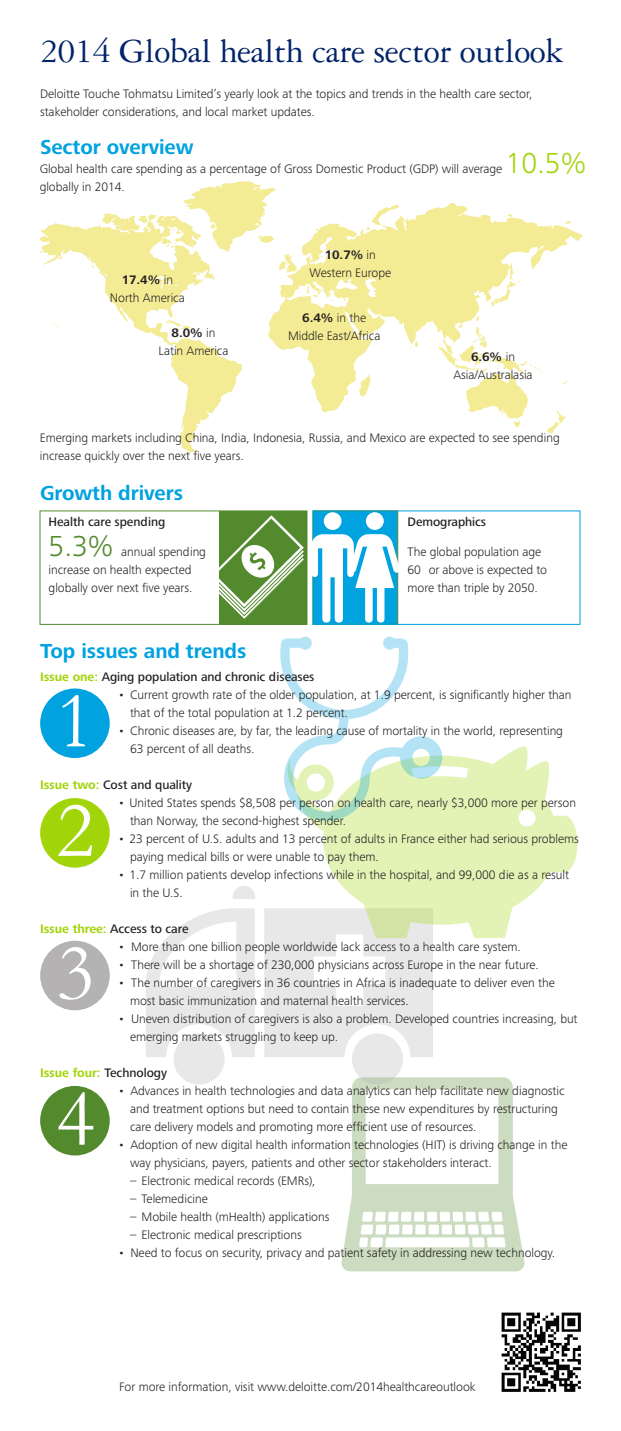
<style>
.page{position:relative;width:621px;height:1431px;background:#fff}
.page>*{position:absolute;margin:0;border:0;box-sizing:border-box;transform-origin:0 0}
.t1{font:81px/109.6px "Garamond";color:#fff}
.t2{font:36px "Garamond 3 LT Std";letter-spacing:-.01em;color:#002369}
.t3{font:300 30px "Frutiger Next Pro";color:#a2d40a}
.t4{font:300 30px "Frutiger Next Pro";color:#548a2e}
.t5{font:700 21px "Frutiger Next Pro";letter-spacing:-.005em;color:#00a2df}
.t6{font:300 12.75px/18px "Frutiger Next Pro";letter-spacing:-.005em;color:#231f20}
.t7{font:500 12.75px "Frutiger Next Pro";letter-spacing:-.005em;color:#231f20}
.t8{font:700 12.75px "Frutiger Next Pro";letter-spacing:-.005em;color:#a2d40a}
.s1{font-weight:700}
.s2{font-weight:700;color:#a2d40a}
.s3{font-weight:500;color:#231f20}
</style>
<div class="page">
<svg style="left:342px;top:1077px;width:183px;height:194px"></svg>
<svg style="left:146px;top:886px;width:287px;height:199px;fill:#e8e8e8"></svg>
<svg style="left:288px;top:746px;width:289px;height:192px;fill:#e3f2b5"></svg>
<svg style="left:280px;top:637px;width:162px;height:184px"></svg>
<div style="left:40px;top:689px;width:70px;height:69px;background:#00a2df;border-radius:50%"></div>
<div style="left:40px;top:798px;width:70px;height:70px;background:#a2d40a;border-radius:50%"></div>
<div style="left:40px;top:941px;width:70px;height:69px;background:#b4b2b2;border-radius:50%"></div>
<div style="left:40px;top:1086px;width:70px;height:70px;background:#548a2e;border-radius:50%"></div>
<div style="left:40px;top:511px;width:267px;height:114px;border:1px solid #548a2e"></div>
<div style="left:313px;top:511px;width:267px;height:114px;border:1px solid #00a2df"></div>
<svg style="left:219px;top:512px;width:181px;height:111px"></svg>
<svg style="left:547px;top:412px;width:18px;height:22px"></svg>
<svg style="left:501px;top:412px;width:23px;height:15px"></svg>
<svg style="left:268px;top:203px;width:315px;height:209px"></svg>
<svg style="left:566px;top:221px;width:5px;height:3px"></svg>
<svg style="left:507px;top:214px;width:5px;height:3px"></svg>
<svg style="left:102px;top:182px;width:195px;height:99px"></svg>
<svg style="left:39px;top:222px;width:203px;height:230px"></svg>
<img style="left:501px;top:1312px;width:80px;height:80px">
<h2 class="t2" style="left:40px;top:31px;width:525px">2014 Global health care sector outlook</h2>
<p class="t6" style="left:40px;top:84px;width:494px">Deloitte Touche Tohmatsu Limited’s yearly look at the topics and trends in the health care sector, stakeholder considerations, and local market updates.</p>
<h3 class="t5" style="left:40px;top:135px;width:155px">Sector overview</h3>
<p class="t6" style="left:40px;top:160px;width:464px">Global health care spending as a percentage of Gross Domestic Product (GDP) will average</p>
<h3 class="t3" style="left:506px;top:146px;width:82px">10.5%</h3>
<p class="t6" style="left:40px;top:178px;width:87px">globally in 2014.</p>
<p class="t6" style="left:110px;top:271px;width:76px;text-align:center"><span class="s1">17.4%</span> in<br>North America</p>
<p class="t6" style="left:159px;top:324px;width:71px;text-align:center"><span class="s1">8.0%</span> in<br>Latin America</p>
<p class="t6" style="left:309px;top:246px;width:83px;text-align:center"><span class="s1">10.7%</span> in<br>Western Europe</p>
<p class="t6" style="left:288px;top:308px;width:94px;text-align:center"><span class="s1">6.4%</span> in the<br>Middle East/Africa</p>
<p class="t6" style="left:453px;top:348px;width:81px;text-align:center"><span class="s1">6.6%</span> in<br>Asia/Australasia</p>
<p class="t6" style="left:40px;top:429px;width:522px">Emerging markets including China, India, Indonesia, Russia, and Mexico are expected to see spending increase quickly over the next five years.</p>
<h3 class="t5" style="left:40px;top:481px;width:144px">Growth drivers</h3>
<p class="t7" style="left:49px;top:514px;width:118px">Health care spending</p>
<h3 class="t4" style="left:49px;top:529px;width:66px">5.3%</h3>
<p class="t6" style="left:49px;top:543px;width:159px;text-indent:72px">annual spending increase on health expected globally over next five years.</p>
<h3 class="t5" style="left:40px;top:639px;width:208px">Top issues and trends</h3>
<p class="t7" style="left:408px;top:515px;width:80px">Demographics</p>
<p class="t6" style="left:408px;top:543px;width:141px">The global population age<br>60 or above is expected to more than triple by 2050.</p>
<p class="t7" style="left:40px;top:670px;width:276px"><span class="s2">Issue one:</span> Aging population and chronic diseases</p>
<p class="t6" style="left:130px;top:686px;width:443px;text-indent:-12px">• Current growth rate of the older population, at 1.9 percent, is significantly higher than that of the total population at 1.2 percent.</p>
<p class="t6" style="left:130px;top:722px;width:435px;text-indent:-12px">• Chronic diseases are, by far, the leading cause of mortality in the world, representing<br>63 percent of all deaths.</p>
<p class="t7" style="left:40px;top:778px;width:154px"><span class="s2">Issue two:</span> Cost and quality</p>
<p class="t6" style="left:130px;top:794px;width:448px;text-indent:-12px">• United States spends $8,508 per person on health care, nearly $3,000 more per person than Norway, the second-highest spender.</p>
<p class="t6" style="left:130px;top:830px;width:450px;text-indent:-12px">• 23 percent of U.S. adults and 13 percent of adults in France either had serious problems paying medical bills or were unable to pay them.</p>
<p class="t6" style="left:130px;top:866px;width:441px;text-indent:-12px">• 1.7 million patients develop infections while in the hospital, and 99,000 die as a result in the U.S.</p>
<p class="t7" style="left:40px;top:922px;width:150px"><span class="s2">Issue three:</span> Access to care</p>
<p class="t6" style="left:118px;top:938px;width:404px">• More than one billion people worldwide lack access to a health care system.</p>
<p class="t6" style="left:118px;top:956px;width:422px">• There will be a shortage of 230,000 physicians across Europe in the near future.</p>
<p class="t6" style="left:130px;top:974px;width:426px;text-indent:-12px">• The number of caregivers in 36 countries in Africa is inadequate to deliver even the most basic immunization and maternal health services.</p>
<p class="t6" style="left:130px;top:1010px;width:449px;text-indent:-12px">• Uneven distribution of caregivers is also a problem. Developed countries increasing, but emerging markets struggling to keep up.</p>
<p class="t8" style="left:40px;top:1066px;width:129px">Issue four: <span class="s3">Technology</span></p>
<p class="t6" style="left:130px;top:1082px;width:436px;text-indent:-12px">• Advances in health technologies and data analytics can help facilitate new diagnostic and treatment options but need to contain these new expenditures by restructuring care delivery models and promoting more efficient use of resources.</p>
<p class="t6" style="left:130px;top:1136px;width:439px;text-indent:-12px">• Adoption of new digital health information technologies (HIT) is driving change in the way physicians, payers, patients and other sector stakeholders interact.</p>
<p class="t6" style="left:130px;top:1172px;width:187px">– Electronic medical records (EMRs),</p>
<p class="t6" style="left:130px;top:1190px;width:79px">– Telemedicine</p>
<p class="t6" style="left:130px;top:1208px;width:201px">– Mobile health (mHealth) applications</p>
<p class="t6" style="left:130px;top:1226px;width:173px">– Electronic medical prescriptions</p>
<p class="t6" style="left:118px;top:1244px;width:439px">• Need to focus on security, privacy and patient safety in addressing new technology.</p>
<h1 class="t1" style="left:56px;top:665px;width:39px">1<br>2</h1>
<h1 class="t1" style="left:56px;top:900px;width:39px;line-height:145.2px">3<br>4</h1>
<p class="t6" style="left:119px;top:1378px;width:358px">For more information, visit www.deloitte.com/2014healthcareoutlook</p>
</div>
